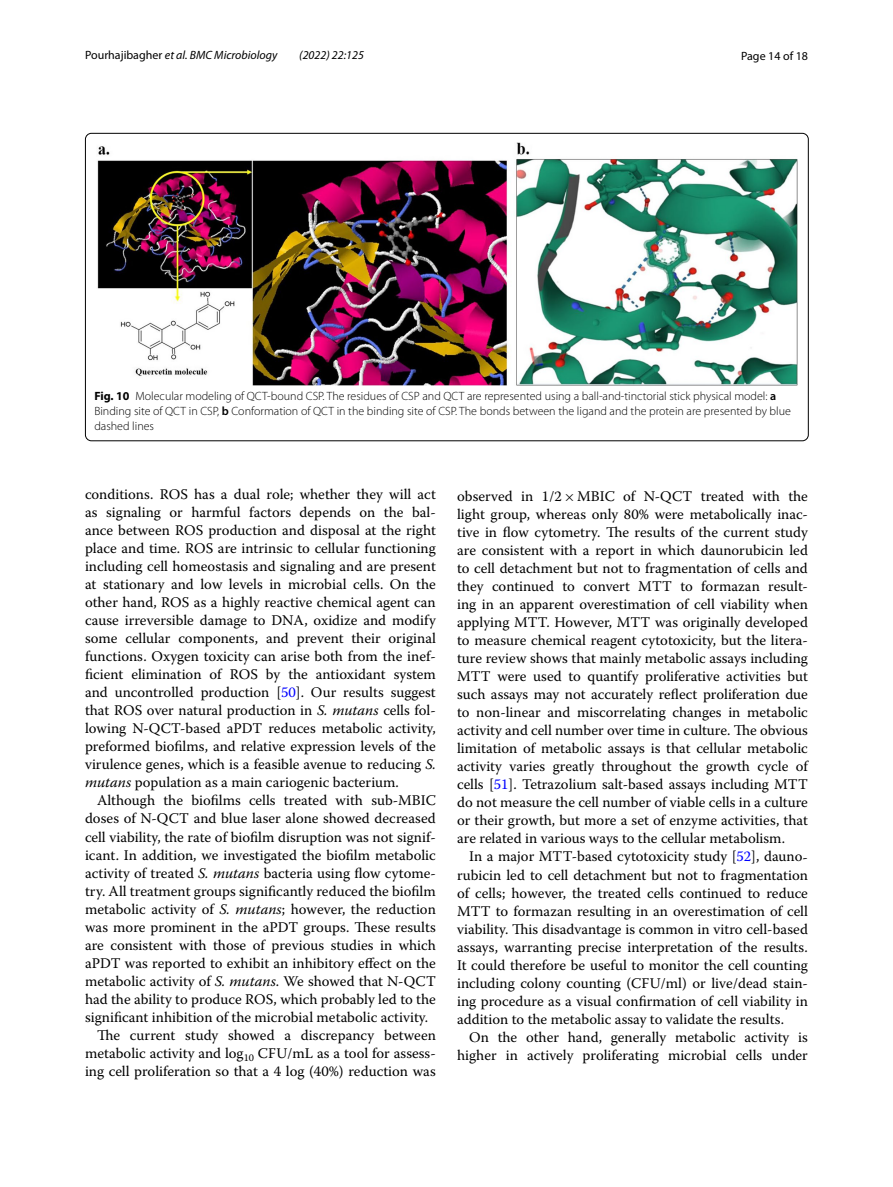
<style>
.page{position:relative;width:893px;height:1187px;background:#fff}
.page>*{position:absolute;margin:0;border:0;box-sizing:border-box;transform-origin:0 0}
.t1{font:14.7px/18px "Warnock Pro";color:#000;text-align:justify}
.t2{font:300 12px/15px "Myriad Pro";color:#000}
.t3{font:italic 12px "Myriad Pro";color:#000}
.t4{font:12px "Myriad Pro";color:#000}
.s1{font-style:normal}
.s2{font-weight:700}
.s3{font-weight:600}
.s4{color:#00f}
.s5{font-style:italic}
.s6{font-family:"MTSY"}
</style>
<div class="page">
<img style="left:97px;top:142px;width:700px;height:243px">
<p class="t3" style="left:85px;top:48px;width:194px"><span class="s1">Pourhajibagher</span> et al. BMC Microbiology</p>
<p class="t3" style="left:299px;top:48px;width:66px">(2022) 22:125</p>
<p class="t4" style="left:741px;top:48px;width:68px">Page 14 of 18</p>
<p class="t2" style="left:94px;top:389px;width:698px"><span class="s2">Fig. 10</span> Molecular modeling of QCT-bound CSP. The residues of CSP and QCT are represented using a ball-and-tinctorial stick physical model: <span class="s3">a<br></span>Binding site of QCT in CSP, <span class="s3">b</span> Conformation of QCT in the binding site of CSP. The bonds between the ligand and the protein are presented by blue dashed lines</p>
<p class="t1" style="left:85px;top:485px;width:352px">conditions. ROS has a dual role; whether they will act as signaling or harmful factors depends on the bal&shy;ance between ROS production and disposal at the right place and time. ROS are intrinsic to cellular functioning including cell homeostasis and signaling and are present at stationary and low levels in microbial cells. On the other hand, ROS as a highly reactive chemical agent can cause irreversible damage to DNA, oxidize and modify some cellular components, and prevent their original functions. Oxygen toxicity can arise both from the inef&shy;ficient elimination of ROS by the antioxidant system and uncontrolled production [<span class="s4">50</span>]. Our results suggest that ROS over natural production in <span class="s5">S. mutans</span> cells fol&shy;lowing N-QCT-based aPDT reduces metabolic activity, preformed biofilms, and relative expression levels of the virulence genes, which is a feasible avenue to reducing <span class="s5">S. mutans</span> population as a main cariogenic bacterium.</p>
<p class="t1" style="left:97px;top:791px;width:340px">Although the biofilms cells treated with sub-MBIC</p>
<p class="t1" style="left:85px;top:809px;width:352px">doses of N-QCT and blue laser alone showed decreased</p>
<p class="t1" style="left:85px;top:827px;width:352px">cell viability, the rate of biofilm disruption was not signif-</p>
<p class="t1" style="left:85px;top:845px;width:352px">icant. In addition, we investigated the biofilm metabolic</p>
<p class="t1" style="left:85px;top:863px;width:352px">activity of treated <span class="s5">S. mutans</span> bacteria using flow cytome-</p>
<p class="t1" style="left:85px;top:881px;width:352px">try. All treatment groups significantly reduced the biofilm</p>
<p class="t1" style="left:85px;top:899px;width:352px">metabolic activity of <span class="s5">S. mutans</span>; however, the reduction</p>
<p class="t1" style="left:85px;top:917px;width:352px">was more prominent in the aPDT groups. These results</p>
<p class="t1" style="left:85px;top:935px;width:352px">are consistent with those of previous studies in which</p>
<p class="t1" style="left:85px;top:953px;width:352px">aPDT was reported to exhibit an inhibitory effect on the</p>
<p class="t1" style="left:85px;top:971px;width:352px">metabolic activity of <span class="s5">S. mutans</span>. We showed that N-QCT</p>
<p class="t1" style="left:85px;top:989px;width:352px">had the ability to produce ROS, which probably led to the</p>
<p class="t1" style="left:85px;top:1007px;width:345px">significant inhibition of the microbial metabolic activity.</p>
<p class="t1" style="left:97px;top:1025px;width:340px">The current study showed a discrepancy between</p>
<p class="t1" style="left:85px;top:1043px;width:352px">metabolic activity and log<sub>10</sub> CFU/mL as a tool for assess-</p>
<p class="t1" style="left:85px;top:1061px;width:352px">ing cell proliferation so that a 4 log (40%) reduction was</p>
<p class="t1" style="left:457px;top:487px;width:352px">observed in 1/2<span class="s6">×</span>MBIC of N-QCT treated with the light group, whereas only 80% were metabolically inac&shy;tive in flow cytometry. The results of the current study are consistent with a report in which daunorubicin led to cell detachment but not to fragmentation of cells and they continued to convert MTT to formazan result&shy;ing in an apparent overestimation of cell viability when applying MTT. However, MTT was originally developed to measure chemical reagent cytotoxicity, but the litera&shy;ture review shows that mainly metabolic assays including MTT were used to quantify proliferative activities but such assays may not accurately reflect proliferation due to non-linear and miscorrelating changes in metabolic activity and cell number over time in culture. The obvious limitation of metabolic assays is that cellular metabolic activity varies greatly throughout the growth cycle of cells [<span class="s4">51</span>]. Tetrazolium salt-based assays including MTT do not measure the cell number of viable cells in a culture or their growth, but more a set of enzyme activities, that are related in various ways to the cellular metabolism.</p>
<p class="t1" style="left:457px;top:847px;width:352px;text-indent:12px">In a major MTT-based cytotoxicity study [<span class="s4">52</span>], dauno&shy;rubicin led to cell detachment but not to fragmentation of cells; however, the treated cells continued to reduce MTT to formazan resulting in an overestimation of cell viability. This disadvantage is common in vitro cell-based assays, warranting precise interpretation of the results.<br>It could therefore be useful to monitor the cell counting including colony counting (CFU/ml) or live/dead stain&shy;ing procedure as a visual confirmation of cell viability in addition to the metabolic assay to validate the results.</p>
<p class="t1" style="left:457px;top:1027px;width:352px;text-align:right">On the other hand, generally metabolic activity is higher in actively proliferating microbial cells under</p>
</div>
